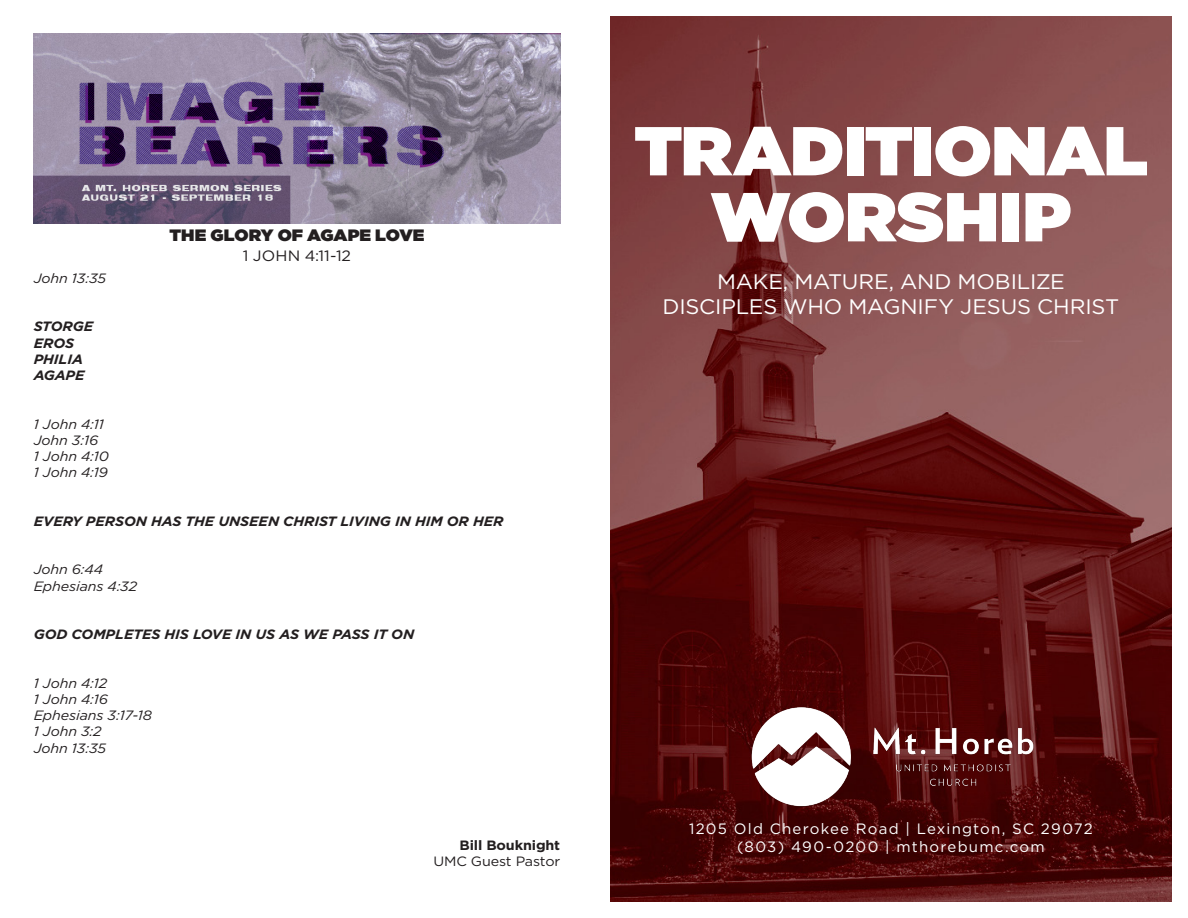
<style>
.page{position:relative;width:1188px;height:918px;background:#fff}
.page>*{position:absolute;margin:0;border:0;box-sizing:border-box;transform-origin:0 0}
.t1{font:900 69px/66px "Gotham";letter-spacing:-.005em;color:#fff;text-align:center;scale:1.04 1}
.t2{font:21px "Gotham";letter-spacing:-.01em;color:#fff;scale:1.04 1}
.t3{font:900 16.5px "Gotham";color:#231f20;scale:1.06 1}
.t4{font:15px "Gotham";letter-spacing:.08em;color:#fff}
.t5{font:15px "Gotham";letter-spacing:.005em;color:#231f20;scale:1.06 1}
.t6{font:italic 13.5px "Gotham";letter-spacing:-.01em;color:#231f20;scale:1.06 1}
.t7{font:italic 700 13.5px "Gotham";letter-spacing:-.01em;color:#231f20;scale:1.06 1}
.t8{font:13.5px "Gotham";letter-spacing:-.01em;color:#231f20;scale:1.06 1}
.t9{font:700 13.5px "Gotham";letter-spacing:-.01em;color:#231f20;scale:1.06 1}
</style>
<div class="page">
<img style="left:611px;top:16px;width:560px;height:885px">
<img style="left:748px;top:704px;width:289px;height:105px">
<img style="left:34px;top:34px;width:526px;height:190px">
<p class="t3" style="left:169px;top:224px;width:242px">THE GLORY OF AGAPE LOVE</p>
<p class="t5" style="left:243px;top:246px;width:104px">1 JOHN 4:11-12</p>
<p class="t6" style="left:34px;top:269px;width:70px">John 13:35</p>
<p class="t7" style="left:34px;top:318px;width:58px">STORGE</p>
<p class="t7" style="left:34px;top:334px;width:40px">EROS</p>
<p class="t7" style="left:34px;top:350px;width:48px">PHILIA</p>
<p class="t7" style="left:34px;top:366px;width:50px">AGAPE</p>
<p class="t6" style="left:34px;top:415px;width:68px">1 John 4:11</p>
<p class="t6" style="left:34px;top:431px;width:62px">John 3:16</p>
<p class="t6" style="left:34px;top:448px;width:73px">1 John 4:10</p>
<p class="t6" style="left:34px;top:464px;width:72px">1 John 4:19</p>
<p class="t7" style="left:34px;top:512px;width:445px">EVERY PERSON HAS THE UNSEEN CHRIST LIVING IN HIM OR HER</p>
<p class="t6" style="left:34px;top:561px;width:67px">John 6:44</p>
<p class="t6" style="left:34px;top:577px;width:99px">Ephesians 4:32</p>
<p class="t7" style="left:34px;top:625px;width:360px">GOD COMPLETES HIS LOVE IN US AS WE PASS IT ON</p>
<p class="t6" style="left:34px;top:674px;width:71px">1 John 4:12</p>
<p class="t6" style="left:34px;top:691px;width:72px">1 John 4:16</p>
<p class="t6" style="left:34px;top:707px;width:113px">Ephesians 3:17-18</p>
<p class="t6" style="left:34px;top:723px;width:66px">1 John 3:2</p>
<p class="t6" style="left:34px;top:739px;width:70px">John 13:35</p>
<p class="t9" style="left:460px;top:836px;width:96px">Bill Bouknight</p>
<p class="t8" style="left:433px;top:853px;width:121px">UMC Guest Pastor</p>
<p class="t1" style="left:634px;top:117px;width:495px">TRADITIONAL<br>WORSHIP</p>
<p class="t2" style="left:717px;top:268px;width:336px">MAKE, MATURE, AND MOBILIZE</p>
<p class="t2" style="left:663px;top:293px;width:441px">DISCIPLES WHO MAGNIFY JESUS CHRIST</p>
<p class="t4" style="left:689px;top:819px;width:405px">1205 Old Cherokee Road | Lexington, SC 29072</p>
<p class="t4" style="left:737px;top:837px;width:309px">(803) 490-0200 | mthorebumc.com</p>
</div>
